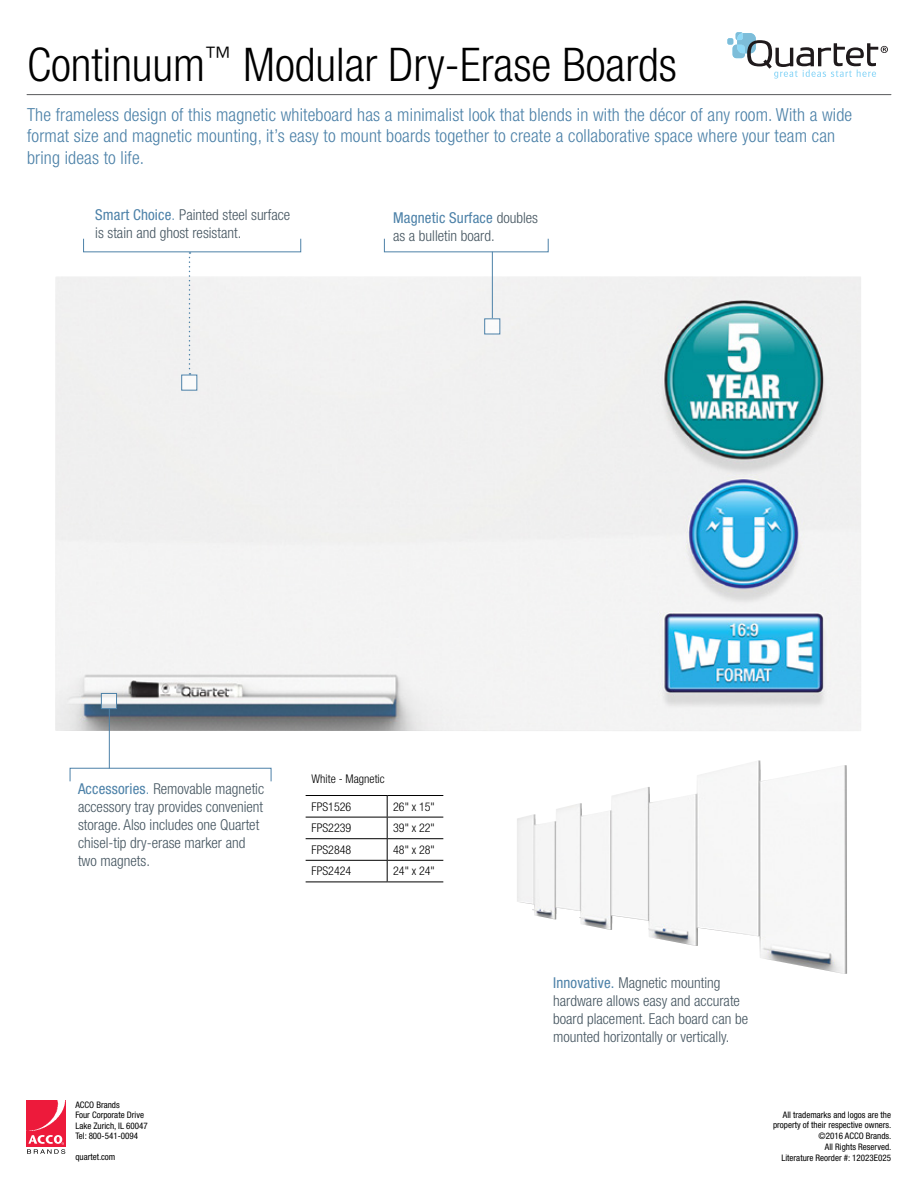
<style>
.page{position:relative;width:918px;height:1188px;background:#fff}
.page>*{position:absolute;margin:0;border:0;box-sizing:border-box;transform-origin:0 0}
.t1{font:300 condensed 46.5px "Helvetica Neue LT Std";color:#000}
.t2{font:300 condensed 18px/21.6px "Helvetica Neue LT Std";letter-spacing:.01em;color:#4c81a8}
.t3{font:300 condensed 15px/18px "Helvetica Neue LT Std";color:#455560}
.t4{font:300 condensed 12px "Helvetica Neue LT Std";color:#000}
.t5{font:condensed 9px/10.8px "Helvetica Neue LT Std";color:#000;text-align:right}
.s1{font-weight:400;color:#4c81a8}
.s2{color:#4c81a8}
</style>
<div class="page">
<img style="left:55px;top:276px;width:806px;height:455px">
<hr style="left:306px;top:795px;width:81px;height:1px;background:#000">
<hr style="left:306px;top:817px;width:81px;height:1px;background:#000">
<hr style="left:306px;top:838px;width:81px;height:1px;background:#000">
<hr style="left:306px;top:860px;width:81px;height:1px;background:#000">
<svg style="left:387px;top:796px;width:1px;height:86px"></svg>
<hr style="left:306px;top:882px;width:81px;height:1px;background:#000">
<hr style="left:387px;top:795px;width:56px;height:1px;background:#000">
<hr style="left:387px;top:817px;width:56px;height:1px;background:#000">
<hr style="left:387px;top:838px;width:56px;height:1px;background:#000">
<hr style="left:387px;top:860px;width:56px;height:1px;background:#000">
<hr style="left:387px;top:882px;width:56px;height:1px;background:#000">
<hr style="left:109px;top:709px;width:1px;height:60px;background:#4c81a8">
<div style="left:70px;top:768px;width:201px;height:14px;border:1px solid #4c81a8"></div>
<svg style="left:103px;top:695px;width:12px;height:12px"></svg>
<div style="left:101px;top:693px;width:16px;height:16px;border:1px solid #4c81a8"></div>
<hr style="left:492px;top:252px;width:1px;height:67px;background:#4c81a8">
<div style="left:484px;top:318px;width:16px;height:16px;background:#fff"></div>
<div style="left:484px;top:318px;width:16px;height:16px;border:1px solid #4c81a8"></div>
<div style="left:181px;top:375px;width:16px;height:15px;background:#fff"></div>
<div style="left:181px;top:375px;width:16px;height:16px;border:1px solid #4c81a8"></div>
<svg style="left:189px;top:252px;width:2px;height:123px"></svg>
<div style="left:727px;top:38px;width:6px;height:7px;background:#7dbdd9;border-radius:2px"></div>
<svg style="left:733px;top:32px;width:155px;height:47px"></svg>
<hr style="left:27px;top:94px;width:864px;height:1px;background:#58595b">
<img style="left:26px;top:1100px;width:40px;height:47px">
<svg style="left:27px;top:1135px;width:38px;height:19px"></svg>
<img style="left:517px;top:760px;width:330px;height:214px">
<h1 class="t1" style="left:27px;top:38px;width:652px">Continuum<sup>™</sup> Modular Dry-Erase Boards</h1>
<p class="t2" style="left:27px;top:104px;width:827px">The frameless design of this magnetic whiteboard has a minimalist look that blends in with the décor of any room. With a wide format size and magnetic mounting, it’s easy to mount boards together to create a collaborative space where your team can bring ideas to life.</p>
<p class="t3" style="left:95px;top:206px;width:197px"><span class="s1">Smart Choice</span><span class="s2">.</span> Painted steel surface is stain and ghost resistant.</p>
<p class="t3" style="left:393px;top:208px;width:146px"><span class="s1">Magnetic Surface</span> doubles as a bulletin board.</p>
<p class="t3" style="left:78px;top:780px;width:188px"><span class="s1">Accessories</span><span class="s2">.</span> Removable magnetic accessory tray provides convenient storage. Also includes one Quartet chisel-tip dry-erase marker and two magnets.</p>
<p class="t4" style="left:312px;top:772px;width:75px">White - Magnetic</p>
<p class="t4" style="left:312px;top:799px;width:41px">FPS1526</p>
<p class="t4" style="left:393px;top:799px;width:43px">26" x 15"</p>
<p class="t4" style="left:312px;top:821px;width:41px">FPS2239</p>
<p class="t4" style="left:393px;top:821px;width:43px">39" x 22"</p>
<p class="t4" style="left:312px;top:843px;width:41px">FPS2848</p>
<p class="t4" style="left:393px;top:843px;width:43px">48" x 28"</p>
<p class="t4" style="left:312px;top:864px;width:41px">FPS2424</p>
<p class="t4" style="left:393px;top:864px;width:43px">24" x 24"</p>
<p class="t5" style="left:75px;top:1099px;width:74px;text-align:left">ACCO Brands<br>Four Corporate Drive<br>Lake Zurich, IL 60047<br>Tel: 800-541-0094</p>
<p class="t5" style="left:75px;top:1151px;width:42px">quartet.com</p>
<p class="t3" style="left:553px;top:973px;width:196px"><span class="s1">Innovative.</span> Magnetic mounting hardware allows easy and accurate board placement. Each board can be mounted horizontally or vertically.</p>
<p class="t5" style="left:773px;top:1109px;width:120px">All trademarks and logos are the property of their respective owners. ©2016 ACCO Brands.<br>All Rights Reserved.<br>Literature Reorder #: 12023E025</p>
</div>
